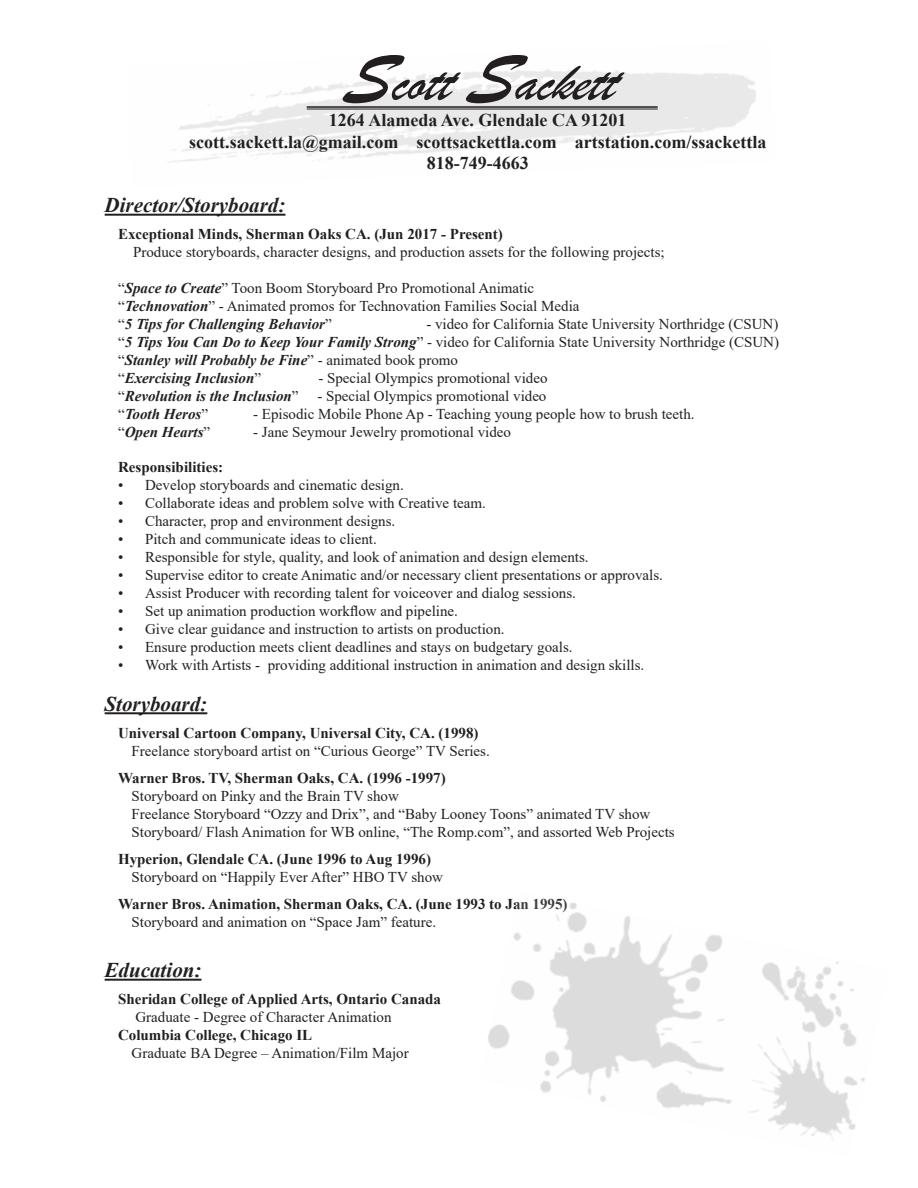
<style>
.page{position:relative;width:918px;height:1188px;background:#fff}
.page>*{position:absolute;margin:0;border:0;box-sizing:border-box;transform-origin:0 0}
.t1{font:italic 54px "Brush Script";color:#231f20}
.t2{font:italic 700 21px "Times New Roman";color:#231f20}
.t3{font:700 18px "Times New Roman";color:#231f20}
.t4{font:15px "Times New Roman";color:#231f20}
.t5{font:700 15px "Times New Roman";color:#231f20}
.t6{font:italic 700 15px "Times New Roman";color:#231f20}
.s1{font-size:75px}
.s2{font-weight:700;font-style:italic}
.s3{font-weight:400;font-style:normal}
</style>
<div class="page">
<hr style="left:105px;top:214px;width:180px;height:2px;background:#231f20">
<hr style="left:105px;top:712px;width:102px;height:2px;background:#231f20">
<hr style="left:105px;top:979px;width:96px;height:2px;background:#231f20">
<hr style="left:307px;top:106px;width:351px;height:2px;background:#231f20">
<hr style="left:307px;top:109px;width:351px;height:1px;background:#231f20">
<img style="left:487px;top:903px;width:378px;height:236px">
<p class="t1" style="left:342px;top:49px;width:292px"><span class="s1">S</span>cott<span class="s1">S</span>ackett</p>
<p class="t3" style="left:329px;top:107px;width:299px">1264 Alameda Ave. Glendale CA 91201</p>
<p class="t3" style="left:189px;top:129px;width:579px">scott.sackett.la@gmail.com scottsackettla.com artstation.com/ssackettla</p>
<p class="t3" style="left:427px;top:150px;width:103px">818-749-4663</p>
<p class="t2" style="left:105px;top:191px;width:182px">Director/Storyboard:</p>
<p class="t5" style="left:118px;top:224px;width:386px">Exceptional Minds, Sherman Oaks CA. (Jun 2017 - Present)</p>
<p class="t4" style="left:133px;top:242px;width:533px">Produce storyboards, character designs, and production assets for the following projects;</p>
<p class="t4" style="left:118px;top:278px;width:418px">“<span class="s2">Space to Create</span>” Toon Boom Storyboard Pro Promotional Animatic</p>
<p class="t4" style="left:118px;top:296px;width:463px">“<span class="s2">Technovation</span>” - Animated promos for Technovation Families Social Media</p>
<p class="t6" style="left:118px;top:314px;width:215px"><span class="s3">“</span>5 Tips for Challenging Behavior<span class="s3">”</span></p>
<p class="t4" style="left:426px;top:314px;width:354px">- video for California State University Northridge (CSUN)</p>
<p class="t4" style="left:118px;top:332px;width:662px">“<span class="s2">5 Tips You Can Do to Keep Your Family Strong</span>” - video for California State University Northridge (CSUN)</p>
<p class="t6" style="left:118px;top:350px;width:341px"><span class="s3">“</span>Stanley will Probably be Fine<span class="s3">” - animated book promo</span></p>
<p class="t6" style="left:118px;top:368px;width:144px"><span class="s3">“</span>Exercising Inclusion<span class="s3">”</span></p>
<p class="t4" style="left:318px;top:368px;width:231px">- Special Olympics promotional video</p>
<p class="t6" style="left:118px;top:386px;width:182px"><span class="s3">“</span>Revolution is the Inclusion<span class="s3">”</span></p>
<p class="t4" style="left:317px;top:386px;width:231px">- Special Olympics promotional video</p>
<p class="t6" style="left:118px;top:404px;width:91px"><span class="s3">“</span>Tooth Heros<span class="s3">”</span></p>
<p class="t4" style="left:253px;top:404px;width:443px">- Episodic Mobile Phone Ap - Teaching young people how to brush teeth.</p>
<p class="t6" style="left:118px;top:422px;width:94px"><span class="s3">“</span>Open Hearts<span class="s3">”</span></p>
<p class="t4" style="left:253px;top:422px;width:259px">- Jane Seymour Jewelry promotional video</p>
<p class="t5" style="left:118px;top:456px;width:107px">Responsibilities:</p>
<p class="t4" style="left:118px;top:474px;width:287px">• Develop storyboards and cinematic design.</p>
<p class="t4" style="left:118px;top:492px;width:369px">• Collaborate ideas and problem solve with Creative team.</p>
<p class="t4" style="left:118px;top:510px;width:279px">• Character, prop and environment designs.</p>
<p class="t4" style="left:118px;top:528px;width:260px">• Pitch and communicate ideas to client.</p>
<p class="t4" style="left:118px;top:546px;width:472px">• Responsible for style, quality, and look of animation and design elements.</p>
<p class="t4" style="left:118px;top:564px;width:546px">• Supervise editor to create Animatic and/or necessary client presentations or approvals.</p>
<p class="t4" style="left:118px;top:582px;width:459px">• Assist Producer with recording talent for voiceover and dialog sessions.</p>
<p class="t4" style="left:118px;top:600px;width:341px">• Set up animation production workflow and pipeline.</p>
<p class="t4" style="left:118px;top:618px;width:388px">• Give clear guidance and instruction to artists on production.</p>
<p class="t4" style="left:118px;top:636px;width:456px">• Ensure production meets client deadlines and stays on budgetary goals.</p>
<p class="t4" style="left:118px;top:654px;width:528px">• Work with Artists - providing additional instruction in animation and design skills.</p>
<p class="t2" style="left:105px;top:689px;width:104px">Storyboard:</p>
<p class="t5" style="left:118px;top:722px;width:362px">Universal Cartoon Company, Universal City, CA. (1998)</p>
<p class="t4" style="left:132px;top:740px;width:360px">Freelance storyboard artist on “Curious George” TV Series.</p>
<p class="t5" style="left:118px;top:767px;width:329px">Warner Bros. TV, Sherman Oaks, CA. (1996 -1997)</p>
<p class="t4" style="left:132px;top:785px;width:269px">Storyboard on Pinky and the Brain TV show</p>
<p class="t4" style="left:132px;top:803px;width:520px">Freelance Storyboard “Ozzy and Drix”, and “Baby Looney Toons” animated TV show</p>
<p class="t4" style="left:132px;top:821px;width:545px">Storyboard/ Flash Animation for WB online, “The Romp.com”, and assorted Web Projects</p>
<p class="t5" style="left:118px;top:848px;width:314px">Hyperion, Glendale CA. (June 1996 to Aug 1996)</p>
<p class="t4" style="left:132px;top:866px;width:313px">Storyboard on “Happily Ever After” HBO TV show</p>
<p class="t5" style="left:118px;top:893px;width:451px">Warner Bros. Animation, Sherman Oaks, CA. (June 1993 to Jan 1995)</p>
<p class="t4" style="left:132px;top:911px;width:306px">Storyboard and animation on “Space Jam” feature.</p>
<p class="t2" style="left:105px;top:956px;width:98px">Education:</p>
<p class="t5" style="left:118px;top:989px;width:324px">Sheridan College of Applied Arts, Ontario Canada</p>
<p class="t4" style="left:135px;top:1007px;width:258px">Graduate - Degree of Character Animation</p>
<p class="t5" style="left:118px;top:1025px;width:196px">Columbia College, Chicago IL</p>
<p class="t4" style="left:132px;top:1043px;width:279px">Graduate BA Degree – Animation/Film Major</p>
</div>
